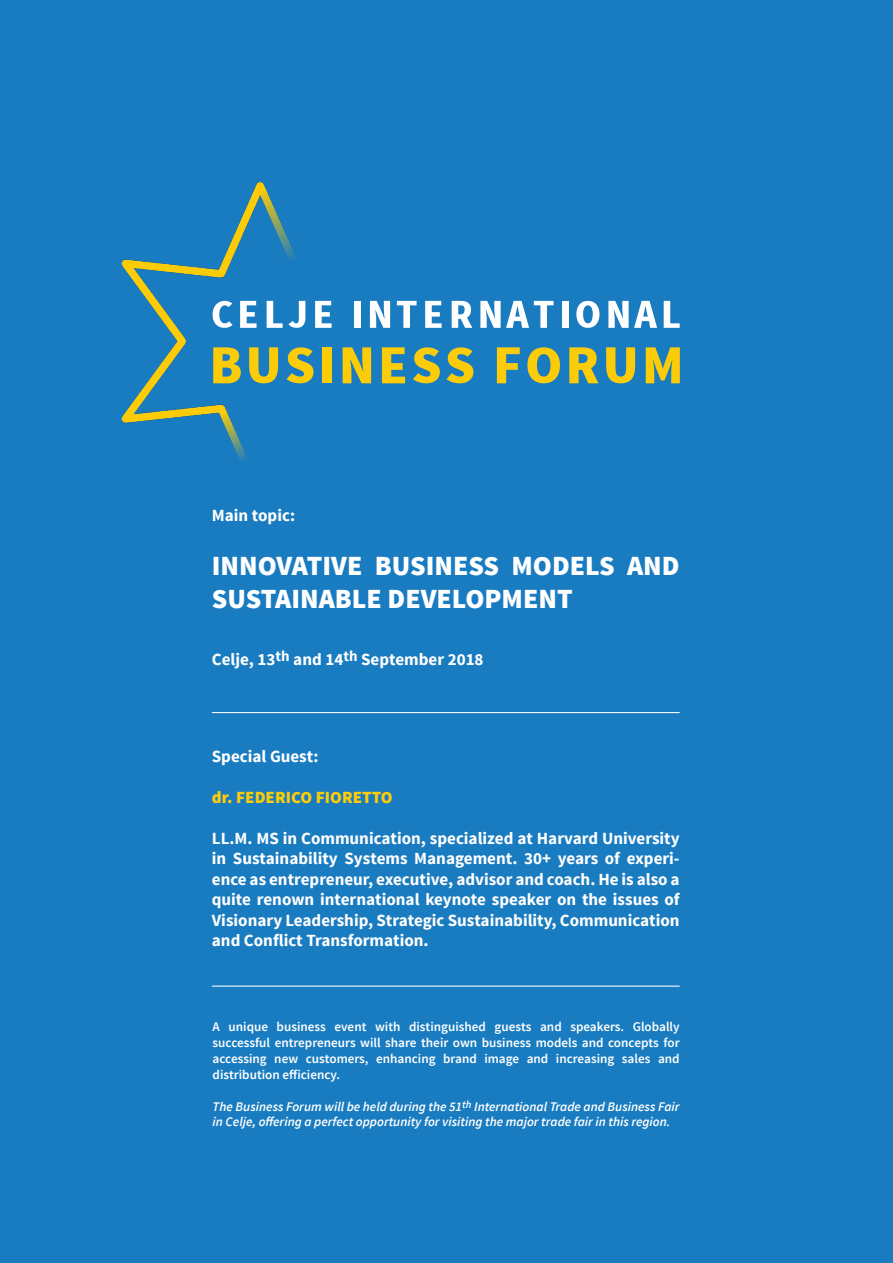
<style>
.page{position:relative;width:893px;height:1263px;background:#197cc1}
.page>*{position:absolute;margin:0;border:0;box-sizing:border-box;transform-origin:0 0}
.t1{font:900 27.6px/33.2px "Source Sans Pro";color:#fff}
.t2{font:700 16.95px/20.4px "Source Sans Pro";color:#fff;text-align:justify}
.t3{font:900 16.95px "Source Sans Pro";color:#fdcc09}
.t4{font:600 13.2px/15.8px "Source Sans Pro";color:#fff;text-align:justify}
.t5{font:italic 600 13.2px/15.8px "Source Sans Pro";color:#fff}
</style>
<div class="page">
<svg style="left:387px;top:301px;width:3px;height:27px"></svg>
<svg style="left:397px;top:301px;width:20px;height:27px"></svg>
<svg style="left:425px;top:301px;width:17px;height:27px"></svg>
<svg style="left:452px;top:301px;width:20px;height:27px"></svg>
<svg style="left:480px;top:301px;width:74px;height:27px"></svg>
<div style="left:562px;top:301px;width:7px;height:27px;background:#fff"></div>
<svg style="left:576px;top:301px;width:23px;height:27px"></svg>
<svg style="left:608px;top:301px;width:49px;height:27px"></svg>
<svg style="left:664px;top:301px;width:16px;height:27px"></svg>
<svg style="left:387px;top:347px;width:18px;height:36px"></svg>
<svg style="left:413px;top:347px;width:27px;height:36px"></svg>
<svg style="left:446px;top:347px;width:27px;height:36px"></svg>
<svg style="left:497px;top:347px;width:23px;height:36px"></svg>
<svg style="left:527px;top:347px;width:33px;height:36px"></svg>
<svg style="left:569px;top:347px;width:30px;height:36px"></svg>
<svg style="left:606px;top:347px;width:29px;height:36px"></svg>
<svg style="left:646px;top:347px;width:34px;height:36px"></svg>
<img style="left:121px;top:181px;width:266px;height:279px">
<hr style="left:212px;top:712px;width:468px;height:1px;background:#fff">
<hr style="left:212px;top:985px;width:468px;height:2px;background:#fff">
<p class="t2" style="left:212px;top:506px;width:85px">Main topic:</p>
<h1 class="t1" style="left:212px;top:550px;width:469px">INNOVATIVE BUSINESS MODELS AND<br>SUSTAINABLE DEVELOPMENT</h1>
<p class="t2" style="left:212px;top:650px;width:273px">Celje, 13<sup>th</sup> and 14<sup>th</sup> September 2018</p>
<p class="t2" style="left:212px;top:747px;width:108px">Special Guest:</p>
<p class="t3" style="left:212px;top:786px;width:182px">dr. FEDERICO FIORETTO</p>
<p class="t2" style="left:212px;top:829px;width:469px">LL.M. MS in Communication, specialized at Harvard University in Sustainability Systems Management. 30+ years of experi&shy;ence as entrepreneur, executive, advisor and coach. He is also a quite renown international keynote speaker on the issues of Visionary Leadership, Strategic Sustainability, Communication and Conflict Transformation.</p>
<p class="t4" style="left:213px;top:1019px;width:469px">A unique business event with distinguished guests and speakers. Globally successful entrepreneurs will share their own business models and concepts for accessing new customers, enhancing brand image and increasing sales and distribution efficiency.</p>
<p class="t5" style="left:213px;top:1098px;width:469px">The Business Forum will be held during the 51<sup>th</sup> International Trade and Business Fair in Celje, offering a perfect opportunity for visiting the major trade fair in this region.</p>
</div>
